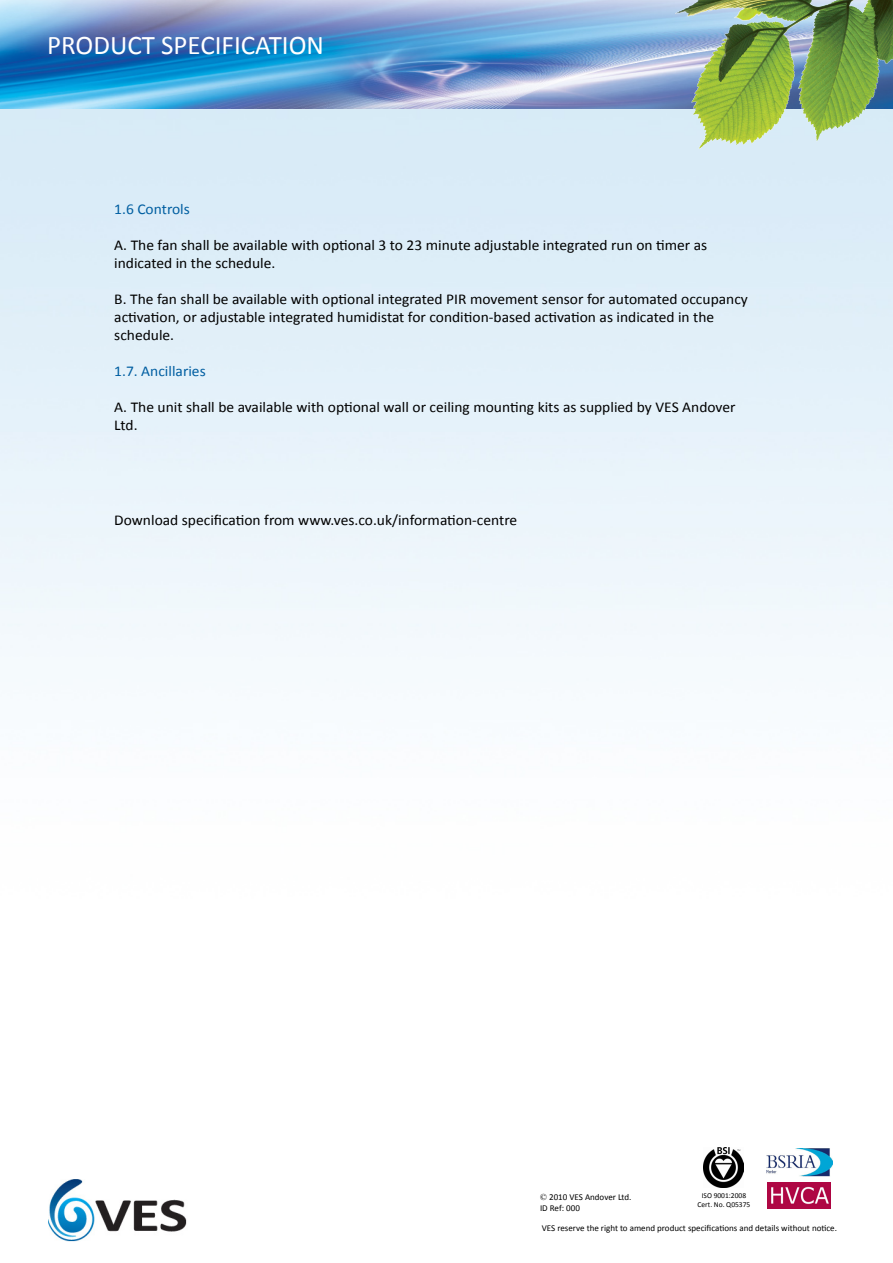
<style>
.page{position:relative;width:893px;height:1263px;background:#fff}
.page>*{position:absolute;margin:0;border:0;box-sizing:border-box;transform-origin:0 0}
.t1{font:27px "Calibri";color:#fff}
.t2{font:15px/18px "Calibri";color:#000}
.t3{font:15px "Calibri";color:#005ea1}
.t4{font:9px/10.8px "Calibri";color:#000}
.t5{font:7.5px/9px "Calibri";color:#000;text-align:center}
.s1{font-family:"Times New Roman"}
</style>
<div class="page">
<img style="left:0;top:0;width:893px;height:1209px">
<img style="left:48px;top:1175px;width:143px;height:67px">
<img style="left:703px;top:1148px;width:41px;height:40px">
<img style="left:767px;top:1148px;width:65px;height:28px">
<img style="left:675px;top:0;width:218px;height:148px">
<img style="left:768px;top:1183px;width:63px;height:25px">
<h1 class="t1" style="left:47px;top:28px;width:140px">PRODUCT Specification</h1>
<p class="t3" style="left:114px;top:199px;width:77px">1.6 Controls</p>
<p class="t2" style="left:114px;top:235px;width:594px">A. The fan shall be available with optional 3 to 23 minute adjustable integrated run on timer as indicated in the schedule.</p>
<p class="t2" style="left:114px;top:289px;width:635px">B. The fan shall be available with optional integrated PIR movement sensor for automated occupancy activation, or adjustable integrated humidistat for condition-based activation as indicated in the schedule.</p>
<p class="t3" style="left:114px;top:361px;width:93px">1.7. Ancillaries</p>
<p class="t2" style="left:114px;top:397px;width:623px">A. The unit shall be available with optional wall or ceiling mounting kits as supplied by VES Andover<br>Ltd.</p>
<p class="t2" style="left:114px;top:510px;width:405px">Download specification from www.ves.co.uk/information-centre</p>
<p class="t4" style="left:540px;top:1191px;width:93px"><span class="s1">©</span> 2010 VES Andover Ltd.<br>ID Ref: 000</p>
<p class="t5" style="left:697px;top:1190px;width:54px">ISO 9001:2008<br>Cert. No. Q05375</p>
<p class="t4" style="left:542px;top:1222px;width:297px">VES reserve the right to amend product specifications and details without notice.</p>
</div>
